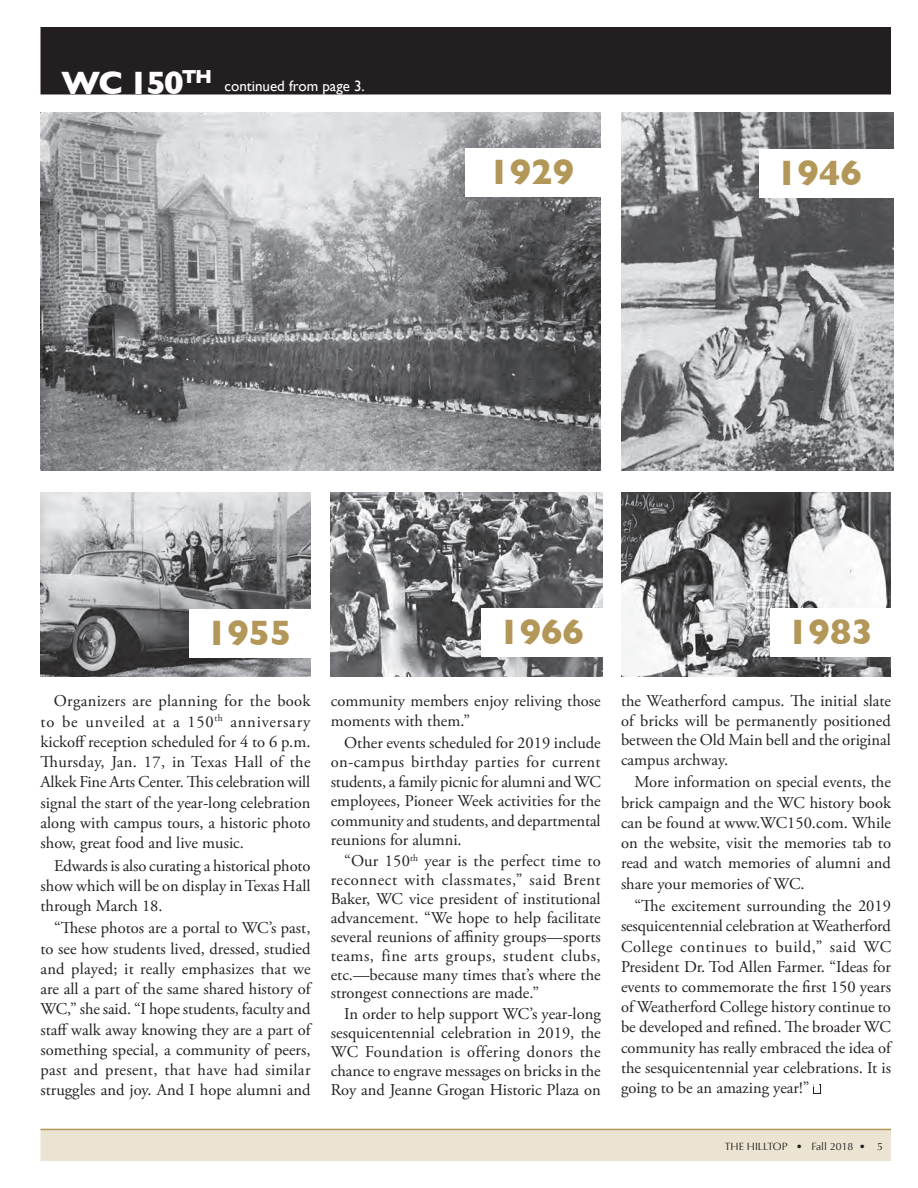
<style>
.page{position:relative;width:918px;height:1188px;background:#fff}
.page>*{position:absolute;margin:0;border:0;box-sizing:border-box;transform-origin:0 0}
.t1{font:700 36px "Gill Sans";color:#b39758}
.t2{font:700 33px "Gill Sans";color:#fff}
.t3{font:16.5px/20.2px "Adobe Garamond Pro";color:#231f20;text-align:justify}
.t4{font:15px "Gill Sans";color:#fff}
.t5{font:10.5px "Optima";color:#231f20}
</style>
<div class="page">
<div style="left:40px;top:1129px;width:851px;height:32px;background:#ece4d2;border:2px solid #ece4d2"></div>
<hr style="left:40px;top:1129px;width:851px;height:1px;background:#b39758">
<svg style="left:813px;top:1084px;width:8px;height:10px"></svg>
<div style="left:41px;top:28px;width:849px;height:66px;background:#231f20"></div>
<div style="left:40px;top:27px;width:851px;height:67px;border:2px solid #231f20"></div>
<img style="left:40px;top:112px;width:561px;height:359px">
<div style="left:465px;top:148px;width:137px;height:49px;background:#fff"></div>
<img style="left:621px;top:112px;width:273px;height:359px">
<div style="left:759px;top:149px;width:136px;height:48px;background:#fff"></div>
<img style="left:40px;top:492px;width:270px;height:184px">
<img style="left:621px;top:492px;width:270px;height:184px">
<div style="left:189px;top:610px;width:121px;height:48px;background:#fff"></div>
<div style="left:770px;top:609px;width:121px;height:48px;background:#fff"></div>
<img style="left:331px;top:492px;width:272px;height:184px">
<div style="left:481px;top:609px;width:122px;height:48px;background:#fff"></div>
<h2 class="t2" style="left:61px;top:57px;width:153px">WC 150<sup>TH</sup></h2>
<p class="t4" style="left:225px;top:77px;width:142px">continued from page 3.</p>
<h1 class="t1" style="left:489px;top:143px;width:87px">1929</h1>
<h1 class="t1" style="left:776px;top:144px;width:87px">1946</h1>
<h1 class="t1" style="left:206px;top:605px;width:87px">1955</h1>
<h1 class="t1" style="left:499px;top:604px;width:87px">1966</h1>
<h1 class="t1" style="left:787px;top:604px;width:87px">1983</h1>
<p class="t3" style="left:40px;top:692px;width:272px;text-indent:13px">Organizers are planning for the book to be unveiled at a 150<sup>th</sup> anniversary kickoff reception scheduled for 4 to 6 p.m.<br>Thursday, Jan. 17, in Texas Hall of the Alkek Fine Arts Center. This celebration will signal the start of the year-long celebration along with campus tours, a historic photo show, great food and live music.</p>
<p class="t3" style="left:41px;top:856px;width:272px;text-indent:13px">Edwards is also curating a historical photo show which will be on display in Texas Hall through March 18.</p>
<p class="t3" style="left:41px;top:919px;width:272px;text-indent:13px">“These photos are a portal to WC’s past, to see how students lived, dressed, studied and played; it really emphasizes that we are all a part of the same shared history of WC,” she said. “I hope students, faculty and staff walk away knowing they are a part of something special, a community of peers, past and present, that have had similar struggles and joy. And I hope alumni and</p>
<p class="t3" style="left:331px;top:692px;width:271px;line-height:19.5px">community members enjoy reliving those moments with them.”</p>
<p class="t3" style="left:331px;top:733px;width:272px;line-height:19.5px;text-indent:13px">Other events scheduled for 2019 include on-campus birthday parties for current students, a family picnic for alumni and WC employees, Pioneer Week activities for the community and students, and departmental reunions for alumni.</p>
<p class="t3" style="left:331px;top:852px;width:272px;line-height:18.9px;text-indent:14px">“Our 150<sup>th</sup> year is the perfect time to reconnect with classmates,” said Brent Baker, WC vice president of institutional advancement. “We hope to help facilitate several reunions of affinity groups—sports teams, fine arts groups, student clubs, etc.—because many times that’s where the strongest connections are made.”</p>
<p class="t3" style="left:331px;top:1005px;width:272px;line-height:18.9px;text-indent:13px">In order to help support WC’s year-long sesquicentennial celebration in 2019, the WC Foundation is offering donors the chance to engrave messages on bricks in the Roy and Jeanne Grogan Historic Plaza on</p>
<p class="t3" style="left:621px;top:692px;width:272px;line-height:19.5px">the Weatherford campus. The initial slate of bricks will be permanently positioned between the Old Main bell and the original campus archway.</p>
<p class="t3" style="left:621px;top:773px;width:272px;text-indent:13px">More information on special events, the brick campaign and the WC history book can be found at www.WC150.com. While on the website, visit the memories tab to read and watch memories of alumni and share your memories of WC.</p>
<p class="t3" style="left:621px;top:896px;width:272px;text-indent:13px">“The excitement surrounding the 2019 sesquicentennial celebration at Weatherford College continues to build,” said WC President Dr. Tod Allen Farmer. “Ideas for events to commemorate the first 150 years of Weatherford College history continue to be developed and refined. The broader WC community has really embraced the idea of the sesquicentennial year celebrations. It is going to be an amazing year!”</p>
<p class="t5" style="left:725px;top:1140px;width:160px">THE HILLTOP • Fall 2018 • 5</p>
</div>
